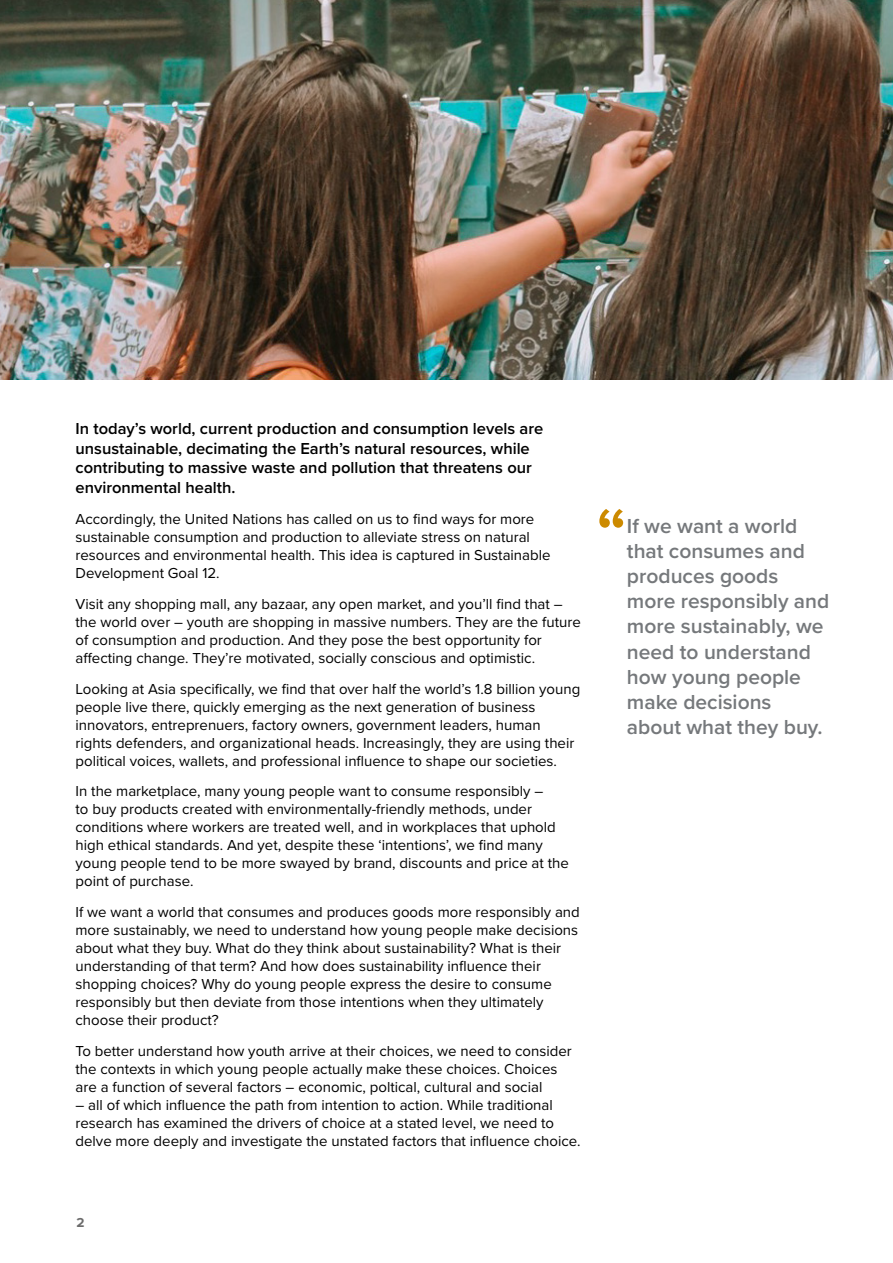
<style>
.page{position:relative;width:893px;height:1263px;background:#fff}
.page>*{position:absolute;margin:0;border:0;box-sizing:border-box;transform-origin:0 0}
.t1{font:600 72px "Proxima Nova";color:#cc8a00}
.Pullquote{font:600 21px/25.2px "Proxima Nova";color:#75787b}
.t2{font:600 16.5px/19.8px "Proxima Nova";color:#000}
.t3{font:15px/18px "Proxima Nova";color:#000}
.t4{font:700 13.5px "Proxima Nova";color:#6c6c6c}
</style>
<div class="page">
<img style="left:0;top:0;width:893px;height:379px">
<p class="t2" style="left:76px;top:418px;width:469px">In today’s world, current production and consumption levels are unsustainable, decimating the Earth’s natural resources, while contributing to massive waste and pollution that threatens our environmental health.</p>
<p class="t3" style="left:76px;top:509px;width:477px">Accordingly, the United Nations has called on us to find ways for more sustainable consumption and production to alleviate stress on natural resources and environmental health. This idea is captured in Sustainable Development Goal 12.</p>
<p class="t3" style="left:76px;top:594px;width:507px">Visit any shopping mall, any bazaar, any open market, and you’ll find that – the world over – youth are shopping in massive numbers. They are the future of consumption and production. And they pose the best opportunity for affecting change. They’re motivated, socially conscious and optimistic.</p>
<p class="t3" style="left:76px;top:679px;width:506px">Looking at Asia specifically, we find that over half the world’s 1.8 billion young people live there, quickly emerging as the next generation of business innovators, entreprenuers, factory owners, government leaders, human rights defenders, and organizational heads. Increasingly, they are using their political voices, wallets, and professional influence to shape our societies.</p>
<p class="t3" style="left:76px;top:782px;width:495px">In the marketplace, many young people want to consume responsibly –<br>to buy products created with environmentally-friendly methods, under conditions where workers are treated well, and in workplaces that uphold high ethical standards. And yet, despite these ‘intentions’, we find many young people tend to be more swayed by brand, discounts and price at the point of purchase.</p>
<p class="t3" style="left:76px;top:902px;width:506px">If we want a world that consumes and produces goods more responsibly and more sustainably, we need to understand how young people make decisions about what they buy. What do they think about sustainability? What is their understanding of that term? And how does sustainability influence their shopping choices? Why do young people express the desire to consume responsibly but then deviate from those intentions when they ultimately choose their product?</p>
<p class="t3" style="left:76px;top:1041px;width:498px">To better understand how youth arrive at their choices, we need to consider the contexts in which young people actually make these choices. Choices are a function of several factors – economic, poltical, cultural and social</p>
<p class="t3" style="left:76px;top:1095px;width:507px">– all of which influence the path from intention to action. While traditional research has examined the drivers of choice at a stated level, we need to delve more deeply and investigate the unstated factors that influence choice.</p>
<p class="t1" style="left:596px;top:480px;width:32px">“</p>
<p class="Pullquote" style="left:627px;top:512px;width:204px">If we want a world that consumes and produces goods more responsibly and more sustainably, we need to understand how young people make decisions about what they buy.</p>
<p class="t4" style="left:77px;top:1212px;width:10px">2</p>
</div>
